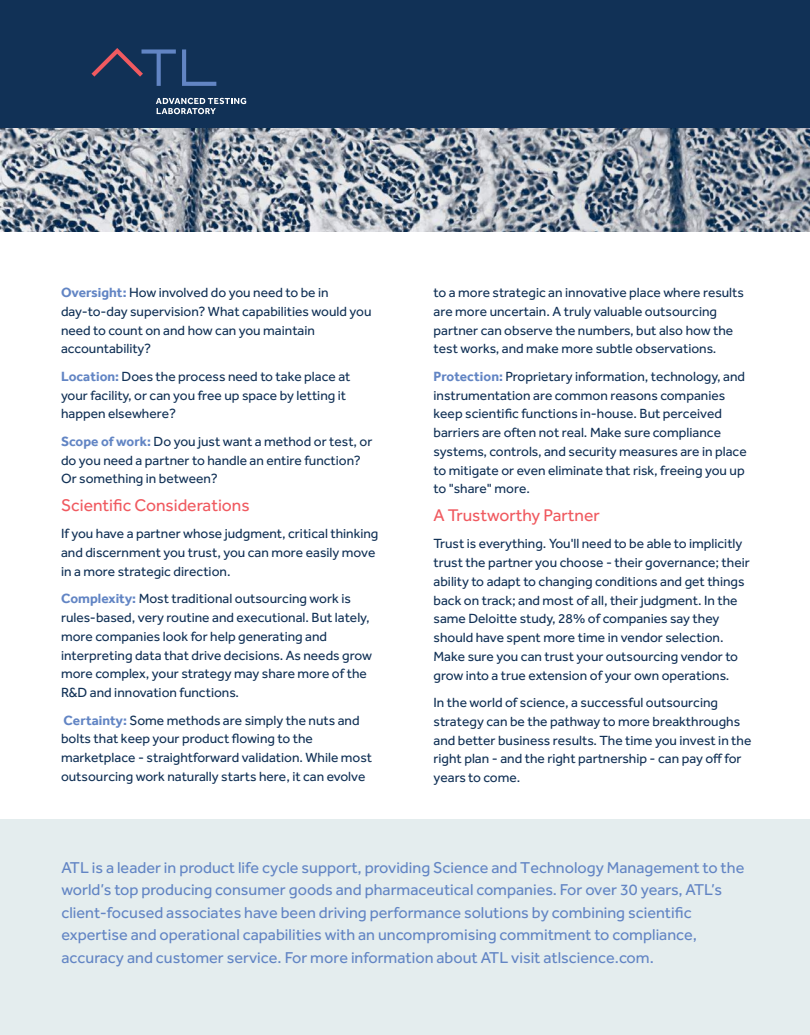
<style>
.page{position:relative;width:810px;height:1035px;background:#fff}
.page>*{position:absolute;margin:0;border:0;box-sizing:border-box;transform-origin:0 0}
.t1{font:17.5px "Effra";color:#f05a60}
.t2{font:16.25px/22.5px "Effra";color:#6285c4}
.t3{font:13.75px/18.8px "Effra";color:#113156}
.s1{font-weight:700;color:#6285c4}
</style>
<div class="page">
<div style="left:0;top:820px;width:810px;height:215px;background:#e4edee"></div>
<div style="left:1px;top:0;width:809px;height:129px;background:#113156"></div>
<img style="left:0;top:129px;width:810px;height:103px">
<svg style="left:91px;top:48px;width:85px;height:38px"></svg>
<svg style="left:182px;top:49px;width:34px;height:37px"></svg>
<svg style="left:156px;top:98px;width:90px;height:16px"></svg>
<p class="t3" style="left:61px;top:283px;width:312px"><span class="s1">Oversight:</span> How involved do you need to be in day-to-day supervision? What capabilities would you need to count on and how can you maintain accountability?</p>
<p class="t3" style="left:61px;top:367px;width:291px"><span class="s1">Location:</span> Does the process need to take place at your facility, or can you free up space by letting it happen elsewhere?</p>
<p class="t3" style="left:61px;top:432px;width:313px"><span class="s1">Scope of work:</span> Do you just want a method or test, or do you need a partner to handle an entire function?<br>Or something in between?</p>
<p class="t1" style="left:61px;top:495px;width:190px">Scientific Considerations</p>
<p class="t3" style="left:61px;top:524px;width:319px">If you have a partner whose judgment, critical thinking and discernment you trust, you can more easily move in a more strategic direction.</p>
<p class="t3" style="left:61px;top:589px;width:312px"><span class="s1">Complexity:</span> Most traditional outsourcing work is rules-based, very routine and executional. But lately, more companies look for help generating and interpreting data that drive decisions. As needs grow more complex, your strategy may share more of the R&amp;D and innovation functions.</p>
<p class="t3" style="left:61px;top:711px;width:313px"><span class="s1">Certainty:</span> Some methods are simply the nuts and bolts that keep your product flowing to the marketplace - straightforward validation. While most outsourcing work naturally starts here, it can evolve</p>
<p class="t3" style="left:434px;top:283px;width:312px">to a more strategic an innovative place where results are more uncertain. A truly valuable outsourcing partner can observe the numbers, but also how the test works, and make more subtle observations.</p>
<p class="t3" style="left:434px;top:367px;width:315px"><span class="s1">Protection:</span> Proprietary information, technology, and instrumentation are common reasons companies keep scientific functions in-house. But perceived barriers are often not real. Make sure compliance systems, controls, and security measures are in place to mitigate or even eliminate that risk, freeing you up to "share" more.</p>
<p class="t1" style="left:434px;top:505px;width:168px">A Trustworthy Partner</p>
<p class="t3" style="left:434px;top:534px;width:318px">Trust is everything. You'll need to be able to implicitly trust the partner you choose - their governance; their ability to adapt to changing conditions and get things back on track; and most of all, their judgment. In the same Deloitte study, 28% of companies say they should have spent more time in vendor selection.<br>Make sure you can trust your outsourcing vendor to grow into a true extension of your own operations.</p>
<p class="t3" style="left:434px;top:693px;width:319px">In the world of science, a successful outsourcing strategy can be the pathway to more breakthroughs and better business results. The time you invest in the right plan - and the right partnership - can pay off for years to come.</p>
<p class="t2" style="left:61px;top:856px;width:684px">ATL is a leader in product life cycle support, providing Science and Technology Management to the world’s top producing consumer goods and pharmaceutical companies. For over 30 years, ATL’s client-focused associates have been driving performance solutions by combining scientific expertise and operational capabilities with an uncompromising commitment to compliance, accuracy and customer service. For more information about ATL visit atlscience.com.</p>
</div>
